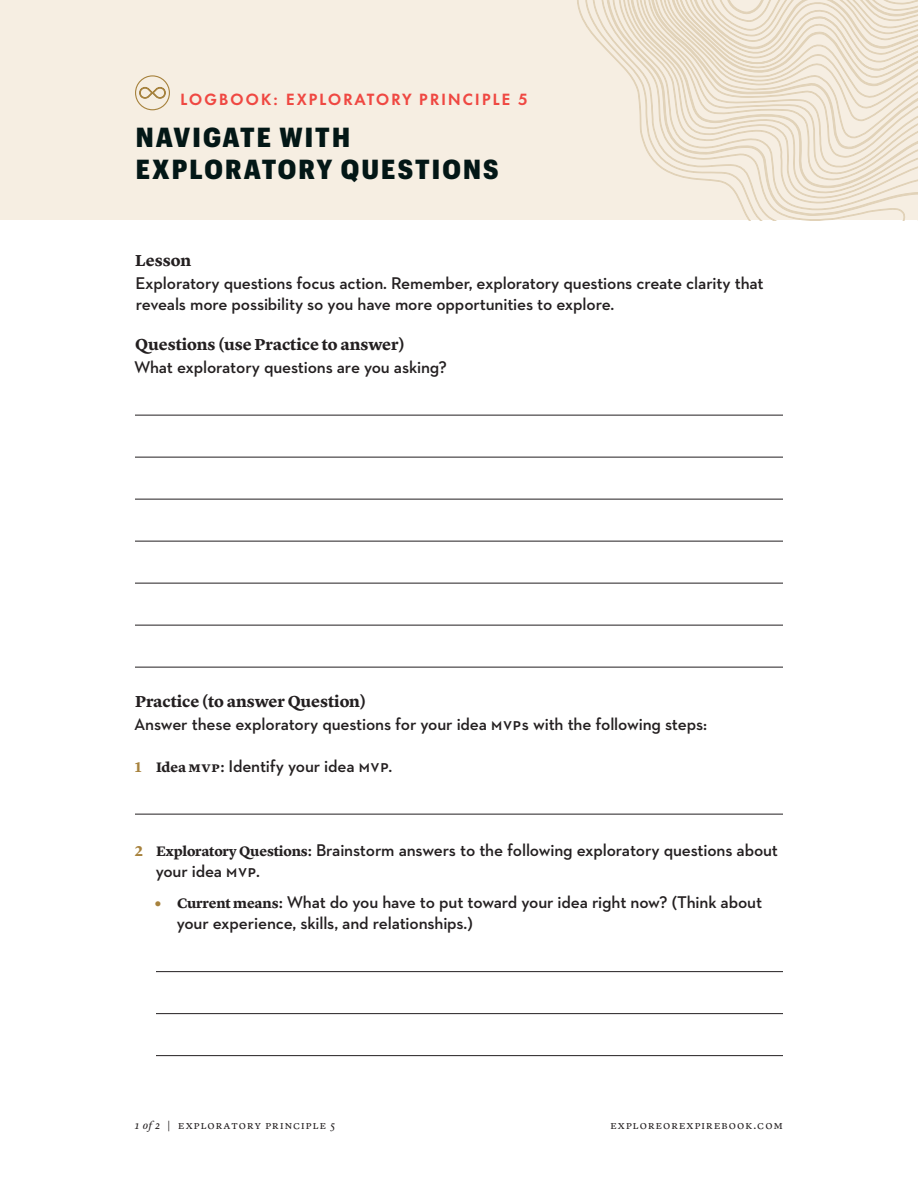
<style>
.page{position:relative;width:918px;height:1188px;background:#fff}
.page>*{position:absolute;margin:0;border:0;box-sizing:border-box;transform-origin:0 0}
.t1{font:900 27px/31.5px "Graphik Compact";letter-spacing:.08em;color:#031716}
.t2{font:600 17.25px/21px "Neutraface 2 Text";letter-spacing:-.01em;color:#231f20}
.t3{font:700 16.5px "Lyon Text";color:#231f20}
.t4{font:700 15px "Futura Now Text";letter-spacing:.11em;color:#ef4842}
.t5{font:11.25px "Lyon Text";letter-spacing:.1em;color:#231f20}
.s1{font-family:"Lyon Text";font-weight:700;font-size:14.7px;color:#a7823d}
.s2{font-family:"Lyon Text";font-weight:700;font-size:14.25px}
.s3{font-family:"Graphik";font-weight:700;color:#a7823d}
.s4{font-style:italic}
</style>
<div class="page">
<div style="left:0;top:0;width:918px;height:220px;background:#f6eee2"></div>
<svg style="left:872px;top:158px;width:33px;height:62px"></svg>
<svg style="left:592px;top:0;width:280px;height:220px"></svg>
<svg style="left:648px;top:0;width:270px;height:158px"></svg>
<hr style="left:135px;top:415px;width:648px;height:1px;background:#231f20">
<hr style="left:135px;top:457px;width:648px;height:1px;background:#231f20">
<hr style="left:135px;top:499px;width:648px;height:1px;background:#231f20">
<hr style="left:135px;top:541px;width:648px;height:1px;background:#231f20">
<hr style="left:135px;top:583px;width:648px;height:1px;background:#231f20">
<hr style="left:135px;top:625px;width:648px;height:1px;background:#231f20">
<hr style="left:135px;top:667px;width:648px;height:1px;background:#231f20">
<hr style="left:135px;top:814px;width:648px;height:1px;background:#231f20">
<hr style="left:156px;top:971px;width:627px;height:1px;background:#231f20">
<hr style="left:156px;top:1013px;width:627px;height:1px;background:#231f20">
<hr style="left:156px;top:1055px;width:627px;height:1px;background:#231f20">
<div style="left:135px;top:75px;width:35px;height:35px;border:1px solid #a7823d;border-radius:50%"></div>
<svg style="left:139px;top:87px;width:27px;height:12px"></svg>
<p class="t4" style="left:180px;top:87px;width:349px">LOGBOOK: EXPLORATORY PRINCIPLE 5</p>
<h1 class="t1" style="left:136px;top:119px;width:364px">NAVIGATE WITH<br>EXPLORATORY QUESTIONS</h1>
<p class="t3" style="left:135px;top:248px;width:58px">Lesson</p>
<p class="t2" style="left:135px;top:272px;width:630px">Exploratory questions focus action. Remember, exploratory questions create clarity that reveals more possibility so you have more opportunities to explore.</p>
<p class="t3" style="left:135px;top:332px;width:271px">Questions (use Practice to answer)</p>
<p class="t2" style="left:134px;top:356px;width:314px">What exploratory questions are you asking?</p>
<p class="t3" style="left:135px;top:689px;width:232px">Practice (to answer Question)</p>
<p class="t2" style="left:134px;top:713px;width:575px">Answer these exploratory questions for your idea MVPs with the following steps:</p>
<p class="t2" style="left:135px;top:755px;width:259px"><span class="s1">1</span> <span class="s2">Idea MVP:</span> Identify your idea MVP.</p>
<p class="t2" style="left:156px;top:839px;width:624px;text-indent:-21px"><span class="s1">2</span> <span class="s2">Exploratory Questions:</span> Brainstorm answers to the following exploratory questions about your idea MVP.</p>
<p class="t2" style="left:177px;top:892px;width:587px;text-indent:-22px"><span class="s3">•</span> <span class="s2">Current means:</span> What do you have to put toward your idea right now? (Think about your experience, skills, and relationships.)</p>
<p class="t5" style="left:135px;top:1116px;width:202px"><span class="s4">1 of 2</span> | Exploratory Principle 5</p>
<p class="t5" style="left:610px;top:1116px;width:174px">exploreorexpirebook.com</p>
</div>
